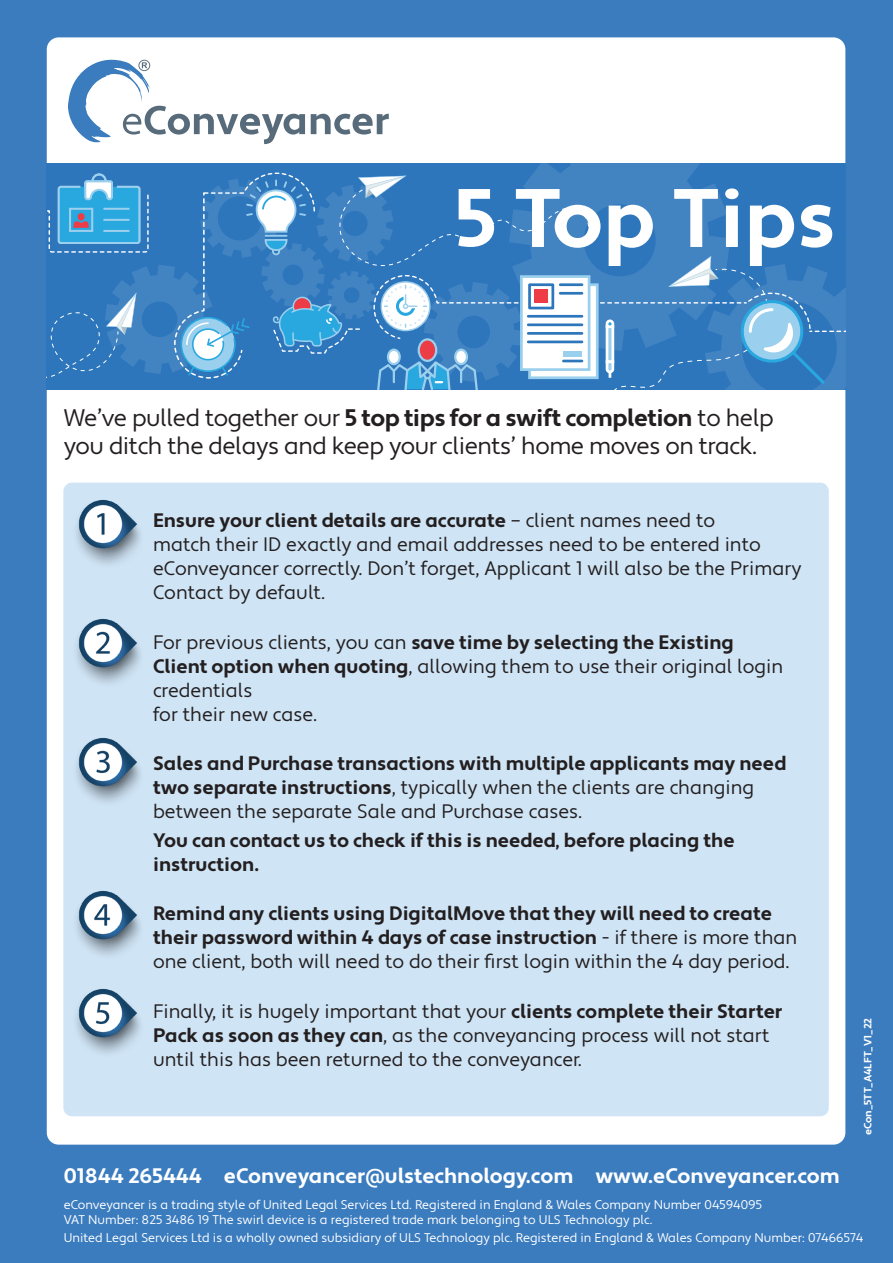
<style>
.page{position:relative;width:893px;height:1263px;background:#3b7cbf}
.page>*{position:absolute;margin:0;border:0;box-sizing:border-box;transform-origin:0 0}
.t1{font:700 82.8px "Apertura";color:#fff}
.t2{font:24px/28.8px "Apertura";letter-spacing:-.02em;color:#231f20}
.t3{font:700 21px "Apertura";color:#fff}
.t4{font:19.5px/24px "Apertura";color:#231f20}
.t5{font:700 19.5px/24px "Apertura";color:#231f20}
.t6{font:12.6px/15.1px "Apertura";color:#fff}
.t7{font:700 10.5px "Apertura";color:#fff}
.s1{font-weight:700}
.s2{font-weight:400}
</style>
<div class="page">
<div style="left:47px;top:37px;width:798px;height:1107px;background:#fff;border-radius:12px"></div>
<svg style="left:47px;top:164px;width:798px;height:226px;background:#4789c5"></svg>
<svg style="left:311px;top:114px;width:78px;height:21px"></svg>
<svg style="left:68px;top:60px;width:237px;height:84px"></svg>
<div style="left:63px;top:483px;width:766px;height:633px;background:#cfe4f5;border-radius:9px"></div>
<img style="left:76px;top:499px;width:64px;height:65px">
<img style="left:76px;top:618px;width:64px;height:65px">
<img style="left:76px;top:737px;width:64px;height:65px">
<img style="left:76px;top:890px;width:64px;height:65px">
<img style="left:76px;top:988px;width:64px;height:65px">
<h1 class="t1" style="left:455px;top:168px;width:382px">5 Top Tips</h1>
<p class="t2" style="left:64px;top:404px;width:711px">We’ve pulled together our <span class="s1">5 top tips for a swift completion</span> to help you ditch the delays and keep your clients’ home moves on track.</p>
<p class="t4" style="left:153px;top:509px;width:650px"><span class="s1">Ensure your client details are accurate</span> – client names need to<br>match their ID exactly and email addresses need to be entered into eConveyancer correctly. Don’t forget, Applicant 1 will also be the Primary Contact by default.</p>
<p class="t4" style="left:153px;top:631px;width:632px">For previous clients, you can <span class="s1">save time by selecting the Existing Client option when quoting</span>, allowing them to use their original login credentials<br>for their new case.</p>
<p class="t5" style="left:153px;top:752px;width:634px">Sales and Purchase transactions with multiple applicants may need two separate instructions<span class="s2">, typically when the clients are changing between the separate Sale and Purchase cases.</span></p>
<p class="t5" style="left:153px;top:828px;width:583px">You can contact us to check if this is needed, before placing the instruction.</p>
<p class="t5" style="left:153px;top:902px;width:646px">Remind any clients using DigitalMove that they will need to create their password within 4 days of case instruction <span class="s2">- if there is more than one client, both will need to do their first login within the 4 day period.</span></p>
<p class="t4" style="left:153px;top:999px;width:631px">Finally, it is hugely important that your <span class="s1">clients complete their Starter<br>Pack as soon as they can</span>, as the conveyancing process will not start until this has been returned to the conveyancer.</p>
<p class="t7" style="left:861px;top:1135px;width:119px;rotate:-90deg">eCon_5TT_A4LFT_V1_22</p>
<p class="t3" style="left:64px;top:1163px;width:777px">01844 265444 eConveyancer@ulstechnology.com www.eConveyancer.com</p>
<p class="t6" style="left:64px;top:1197px;width:700px">eConveyancer is a trading style of United Legal Services Ltd. Registered in England &amp; Wales Company Number 04594095<br>VAT Number: 825 3486 19 The swirl device is a registered trade mark belonging to ULS Technology plc.</p>
<p class="t6" style="left:64px;top:1230px;width:801px">United Legal Services Ltd is a wholly owned subsidiary of ULS Technology plc. Registered in England &amp; Wales Company Number: 07466574</p>
</div>
